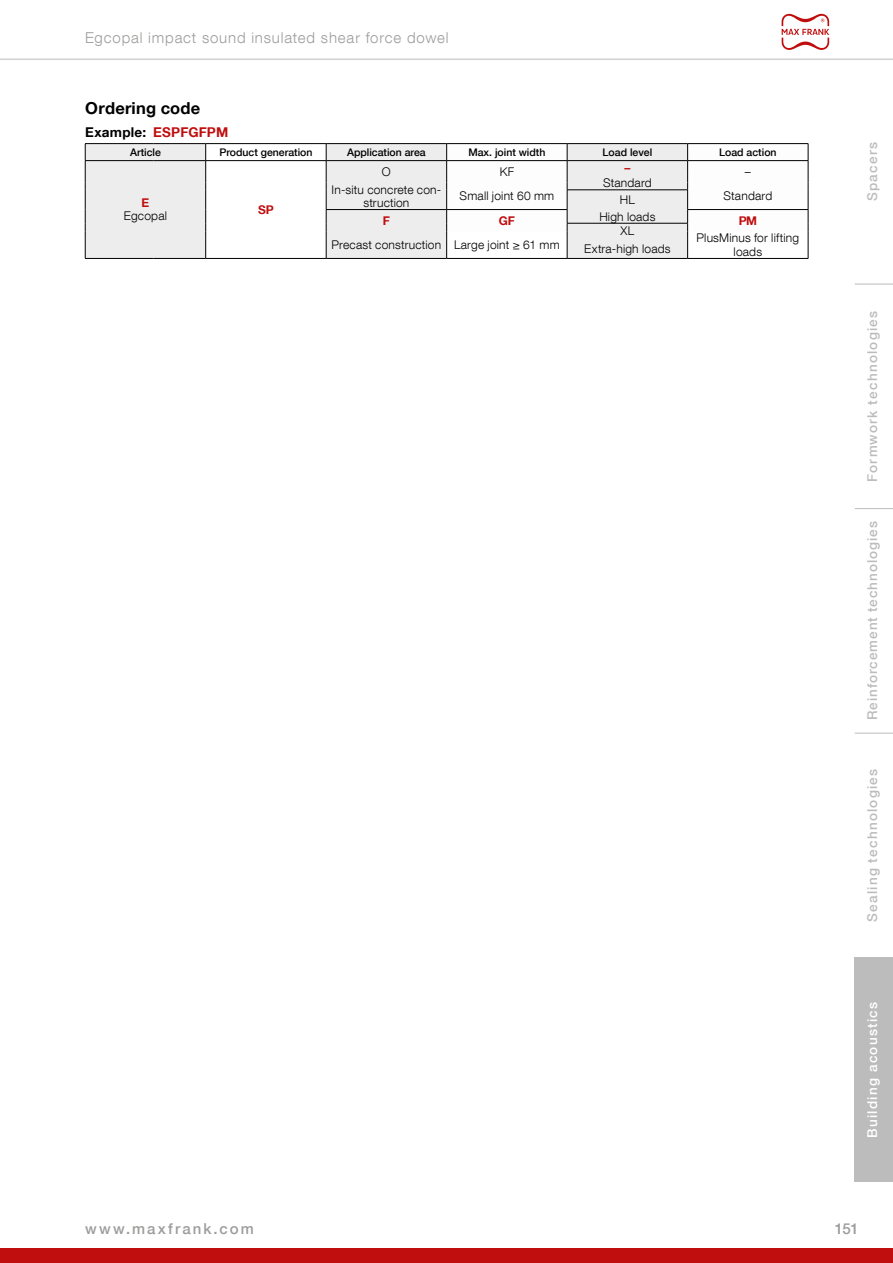
<style>
.page{position:relative;width:893px;height:1263px;background:#fff}
.page>*{position:absolute;margin:0;border:0;box-sizing:border-box;transform-origin:0 0}
.t1{font:700 16.5px "Helvetica Neue LT Com";letter-spacing:.01em;color:#000}
.t2{font:300 15px "Helvetica Neue LT Com";letter-spacing:.055em;color:#9d9d9c}
.t3{font:500 15px "Helvetica Neue LT Com";letter-spacing:.135em;color:#9d9d9c}
.t4{font:500 13.5px "Helvetica Neue LT Com";letter-spacing:.09em;color:#bcbcbc}
.t5{font:500 13.5px "Helvetica Neue LT Com";letter-spacing:.07em;color:#bcbcbc}
.t6{font:500 13.5px "Helvetica Neue LT Com";letter-spacing:.09em;color:#fff}
.t7{font:700 13.5px "Helvetica Neue LT Com";letter-spacing:.02em;color:#000}
.t8{font:300 12px/13.5px "Helvetica Neue LT Com";letter-spacing:.015em;color:#000;text-align:center}
.t9{font:700 12px "Helvetica Neue LT Com";color:#c00d0e}
.t10{font:500 10.5px "Helvetica Neue LT Com";color:#000}
.s1{color:#c00d0e}
</style>
<div class="page">
<hr style="left:0;top:59px;width:893px;height:1px;background:#bcbcbc">
<div style="left:0;top:1248px;width:893px;height:15px;background:#c00d0e"></div>
<svg style="left:782px;top:14px;width:47px;height:36px"></svg>
<hr style="left:85px;top:258px;width:68px;height:1px;background:#000">
<hr style="left:153px;top:258px;width:53px;height:1px;background:#000">
<hr style="left:206px;top:258px;width:120px;height:1px;background:#000">
<hr style="left:85px;top:143px;width:68px;height:1px;background:#000">
<hr style="left:153px;top:143px;width:53px;height:1px;background:#000">
<hr style="left:206px;top:143px;width:120px;height:1px;background:#000">
<hr style="left:326px;top:143px;width:121px;height:1px;background:#000">
<hr style="left:447px;top:143px;width:120px;height:1px;background:#000">
<hr style="left:567px;top:143px;width:121px;height:1px;background:#000">
<hr style="left:688px;top:143px;width:120px;height:1px;background:#000">
<hr style="left:206px;top:160px;width:120px;height:1px;background:#000">
<hr style="left:567px;top:258px;width:121px;height:1px;background:#000">
<hr style="left:326px;top:258px;width:121px;height:1px;background:#000">
<hr style="left:447px;top:258px;width:120px;height:1px;background:#000">
<svg style="left:326px;top:144px;width:483px;height:114px"></svg>
<hr style="left:688px;top:258px;width:120px;height:1px;background:#000">
<div style="left:85px;top:144px;width:121px;height:114px;background:#ededed"></div>
<div style="left:855px;top:958px;width:38px;height:224px;background:#bcbcbc"></div>
<hr style="left:855px;top:284px;width:38px;height:1px;background:#bcbcbc">
<hr style="left:855px;top:508px;width:38px;height:1px;background:#bcbcbc">
<hr style="left:855px;top:733px;width:38px;height:1px;background:#bcbcbc">
<hr style="left:855px;top:957px;width:38px;height:1px;background:#bcbcbc">
<p class="t2" style="left:85px;top:29px;width:365px">Egcopal impact sound insulated shear force dowel</p>
<h1 class="t1" style="left:85px;top:98px;width:117px">Ordering code</h1>
<p class="t7" style="left:85px;top:123px;width:144px">Example: <span class="s1">ESPFGFPM</span></p>
<p class="t10" style="left:130px;top:146px;width:32px">Article</p>
<p class="t10" style="left:219px;top:146px;width:95px">Product generation</p>
<p class="t10" style="left:347px;top:146px;width:80px">Application area</p>
<p class="t10" style="left:468px;top:146px;width:79px">Max. joint width</p>
<p class="t10" style="left:603px;top:146px;width:51px">Load level</p>
<p class="t10" style="left:719px;top:146px;width:59px">Load action</p>
<p class="t9" style="left:142px;top:195px;width:9px">E</p>
<p class="t8" style="left:124px;top:209px;width:45px">Egcopal</p>
<p class="t9" style="left:258px;top:202px;width:17px">SP</p>
<p class="t8" style="left:382px;top:164px;width:10px">O</p>
<p class="t8" style="left:500px;top:164px;width:16px">KF</p>
<p class="t9" style="left:624px;top:160px;width:7px">–</p>
<p class="t8" style="left:745px;top:164px;width:7px">–</p>
<p class="t8" style="left:603px;top:175px;width:50px">Standard</p>
<p class="t8" style="left:332px;top:182px;width:111px">In-situ concrete con&shy;struction</p>
<p class="t8" style="left:460px;top:189px;width:96px">Small joint 60 mm</p>
<p class="t8" style="left:620px;top:193px;width:17px">HL</p>
<p class="t8" style="left:723px;top:189px;width:50px">Standard</p>
<p class="t9" style="left:383px;top:213px;width:9px">F</p>
<p class="t9" style="left:499px;top:213px;width:17px">GF</p>
<p class="t8" style="left:599px;top:209px;width:58px">High loads</p>
<p class="t9" style="left:739px;top:213px;width:20px">PM</p>
<p class="t8" style="left:621px;top:224px;width:15px">XL</p>
<p class="t8" style="left:332px;top:238px;width:230px">Precast construction Large joint ≥ 61 mm</p>
<p class="t8" style="left:697px;top:231px;width:104px">PlusMinus for lifting</p>
<p class="t8" style="left:584px;top:241px;width:88px">Extra-high loads</p>
<p class="t8" style="left:734px;top:245px;width:30px">loads</p>
<p class="t4" style="left:864px;top:201px;width:61px;rotate:-90deg">Spacers</p>
<p class="t4" style="left:864px;top:482px;width:172px;rotate:-90deg">Formwork technologies</p>
<p class="t5" style="left:864px;top:720px;width:201px;rotate:-90deg">Reinforcement technologies</p>
<p class="t4" style="left:864px;top:922px;width:155px;rotate:-90deg">Sealing technologies</p>
<p class="t6" style="left:864px;top:1138px;width:137px;rotate:-90deg">Building acoustics</p>
<p class="t3" style="left:85px;top:1220px;width:170px">www.maxfrank.com</p>
<p class="t3" style="left:835px;top:1220px;width:25px">151</p>
</div>
